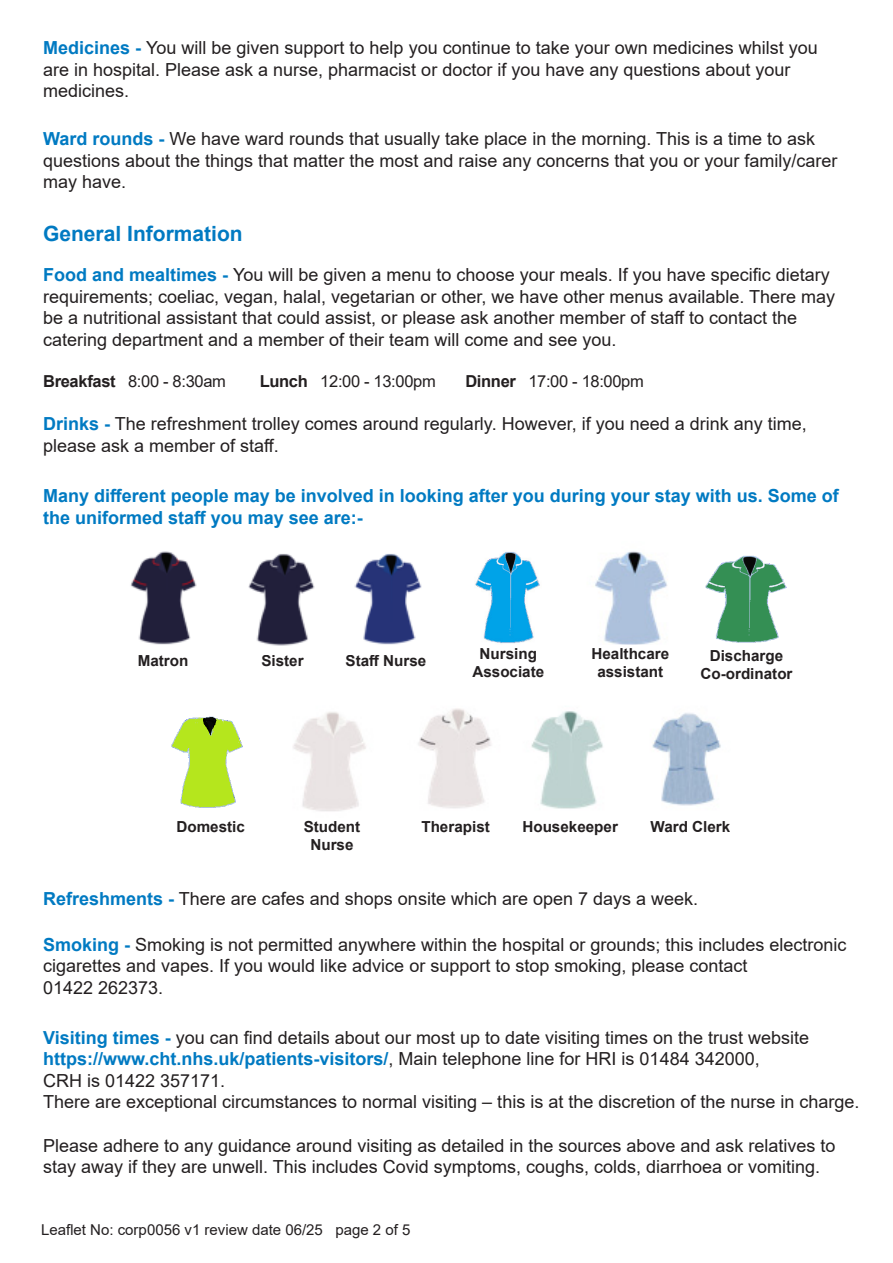
<style>
.page{position:relative;width:893px;height:1263px;background:#fff}
.page>*{position:absolute;margin:0;border:0;box-sizing:border-box;transform-origin:0 0}
.t1{font:700 21px "Arial";color:#007ac2}
.t2{font:18px/21.6px "Arial";color:#231f20}
.t3{font:700 18px/21.6px "Arial";color:#007ac2}
.t4{font:16.5px "Arial";letter-spacing:-.02em;color:#231f20}
.t5{font:700 15.15px/18.3px "Arial";color:#231f20;text-align:center}
.t6{font:15px "Arial";color:#231f20}
.s1{font-weight:700;color:#007ac2}
.s2{font-weight:700}
</style>
<div class="page">
<img style="left:130px;top:551px;width:292px;height:95px">
<img style="left:475px;top:552px;width:65px;height:92px">
<img style="left:595px;top:551px;width:72px;height:94px">
<img style="left:705px;top:555px;width:82px;height:88px">
<img style="left:293px;top:708px;width:428px;height:103px">
<img style="left:171px;top:716px;width:72px;height:92px">
<p class="t2" style="left:43px;top:37px;width:776px"><span class="s1">Medicines -</span> You will be given support to help you continue to take your own medicines whilst you</p>
<p class="t2" style="left:43px;top:59px;width:749px">are in hospital. Please ask a nurse, pharmacist or doctor if you have any questions about your</p>
<p class="t2" style="left:43px;top:80px;width:88px">medicines.</p>
<p class="t2" style="left:43px;top:128px;width:796px"><span class="s1">Ward rounds -</span> We have ward rounds that usually take place in the morning. This is a time to ask questions about the things that matter the most and raise any concerns that you or your family/carer may have.</p>
<p class="t1" style="left:43px;top:218px;width:201px">General Information</p>
<p class="t2" style="left:43px;top:264px;width:794px"><span class="s1">Food and mealtimes -</span> You will be given a menu to choose your meals. If you have specific dietary requirements; coeliac, vegan, halal, vegetarian or other, we have other menus available. There may be a nutritional assistant that could assist, or please ask another member of staff to contact the</p>
<p class="t2" style="left:43px;top:329px;width:575px">catering department and a member of their team will come and see you.</p>
<p class="t4" style="left:43px;top:370px;width:184px"><span class="s2">Breakfast</span> 8:00 - 8:30am</p>
<p class="t4" style="left:260px;top:370px;width:178px"><span class="s2">Lunch</span> 12:00 - 13:00pm</p>
<p class="t4" style="left:465px;top:370px;width:180px"><span class="s2">Dinner</span> 17:00 - 18:00pm</p>
<p class="t2" style="left:43px;top:413px;width:765px"><span class="s1">Drinks -</span> The refreshment trolley comes around regularly. However, if you need a drink any time, please ask a member of staff.</p>
<p class="t3" style="left:43px;top:485px;width:797px">Many different people may be involved in looking after you during your stay with us. Some of the uniformed staff you may see are:-</p>
<p class="t5" style="left:138px;top:651px;width:52px">Matron</p>
<p class="t5" style="left:261px;top:651px;width:44px">Sister</p>
<p class="t5" style="left:346px;top:651px;width:82px">Staff Nurse</p>
<p class="t5" style="left:480px;top:644px;width:59px">Nursing</p>
<p class="t5" style="left:472px;top:663px;width:73px">Associate</p>
<p class="t5" style="left:591px;top:644px;width:79px">Healthcare</p>
<p class="t5" style="left:597px;top:663px;width:67px">assistant</p>
<p class="t5" style="left:710px;top:647px;width:75px">Discharge</p>
<p class="t5" style="left:700px;top:665px;width:94px">Co-ordinator</p>
<p class="t5" style="left:176px;top:818px;width:70px">Domestic</p>
<p class="t5" style="left:304px;top:818px;width:58px">Student<br>Nurse</p>
<p class="t5" style="left:421px;top:818px;width:70px">Therapist</p>
<p class="t5" style="left:522px;top:818px;width:97px">Housekeeper</p>
<p class="t5" style="left:651px;top:818px;width:81px">Ward Clerk</p>
<p class="t2" style="left:43px;top:888px;width:656px"><span class="s1">Refreshments -</span> There are cafes and shops onsite which are open 7 days a week.</p>
<p class="t2" style="left:43px;top:933px;width:805px"><span class="s1">Smoking -</span> Smoking is not permitted anywhere within the hospital or grounds; this includes electronic</p>
<p class="t2" style="left:43px;top:955px;width:706px">cigarettes and vapes. If you would like advice or support to stop smoking, please contact</p>
<p class="t2" style="left:43px;top:977px;width:122px">01422 262373.</p>
<p class="t2" style="left:43px;top:1026px;width:768px"><span class="s1">Visiting times -</span> you can find details about our most up to date visiting times on the trust website <span class="s1">https://www.cht.nhs.uk/patients-visitors/</span>, Main telephone line for HRI is 01484 342000,</p>
<p class="t2" style="left:43px;top:1069px;width:184px">CRH is 01422 357171.</p>
<p class="t2" style="left:43px;top:1091px;width:818px">There are exceptional circumstances to normal visiting – this is at the discretion of the nurse in charge.</p>
<p class="t2" style="left:43px;top:1134px;width:794px">Please adhere to any guidance around visiting as detailed in the sources above and ask relatives to stay away if they are unwell. This includes Covid symptoms, coughs, colds, diarrhoea or vomiting.</p>
<p class="t6" style="left:41px;top:1219px;width:371px">Leaflet No: corp0056 v1 review date 06/25 page 2 of 5</p>
</div>
